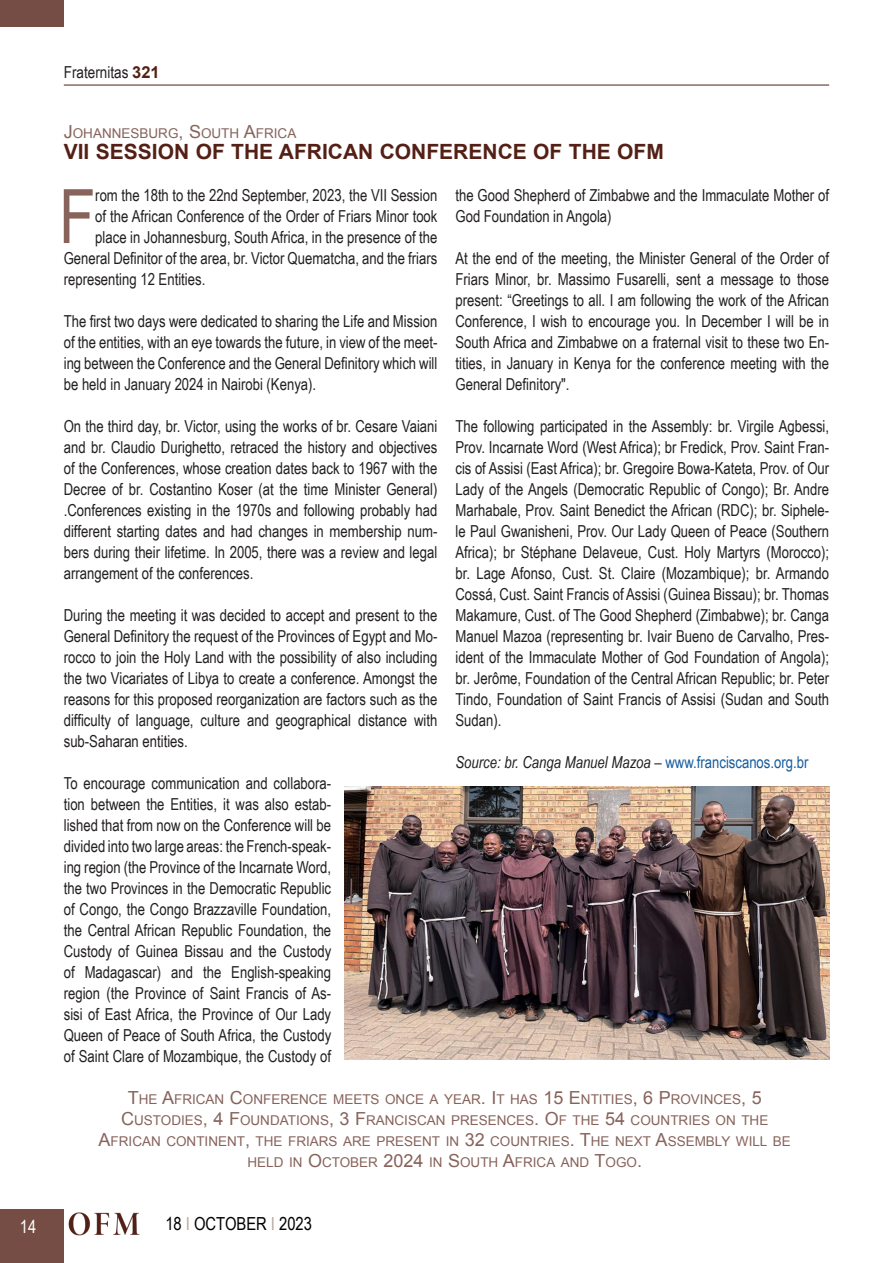
<style>
.page{position:relative;width:893px;height:1263px;background:#fff}
.page>*{position:absolute;margin:0;border:0;box-sizing:border-box;transform-origin:0 0}
.Testo_normal{font:75.15px "Arial Narrow";color:#87635b}
.Titolo{font:700 21px "Arial";color:#542015}
.t1{font:18px "Arial Narrow";color:#000}
.t2{font:18px "Arial Narrow";color:#fff}
.Testo_normal-2{font:16.5px/21px "Arial Narrow";color:#231f20;text-align:justify}
.Testo_normal-3{font:italic 16.5px "Arial Narrow";color:#231f20}
.Titolo_piccolo{font:13.5px/21px "Arial";color:#87635b;text-align:center}
.s1{font-family:"Arial";font-weight:700;color:#542015}
.s2{font-size:18px}
.s3{font-style:normal;color:#175d9e}
.s4{color:#bba6a1}
</style>
<div class="page">
<div style="left:0;top:1209px;width:64px;height:54px;background:#764d44"></div>
<hr style="left:64px;top:85px;width:765px;height:1px;background:#542015">
<div style="left:0;top:0;width:64px;height:27px;background:#764d44"></div>
<img style="left:69px;top:1212px;width:71px;height:24px">
<img style="left:344px;top:787px;width:485px;height:273px">
<p class="t2" style="left:20px;top:1213px;width:18px">14</p>
<p class="Testo_normal-2" style="left:64px;top:61px;width:97px">Fraternitas <span class="s1">321</span></p>
<p class="Titolo_piccolo" style="left:64px;top:123px;width:234px"><span class="s2">J</span>OHANNESBURG<span class="s2">, S</span>OUTH <span class="s2">A</span>FRICA</p>
<p class="Titolo" style="left:64px;top:138px;width:602px">VII SESSION OF THE AFRICAN CONFERENCE OF THE OFM</p>
<p class="Testo_normal" style="left:59px;top:161px;width:38px">F</p>
<p class="Testo_normal-2" style="left:95px;top:184px;width:344px">rom the 18th to the 22nd September, 2023, the VII Session</p>
<p class="Testo_normal-2" style="left:455px;top:184px;width:375px">the Good Shepherd of Zimbabwe and the Immaculate Mother of<br>God Foundation in Angola)</p>
<p class="Testo_normal-2" style="left:455px;top:247px;width:375px">At the end of the meeting, the Minister General of the Order of Friars Minor, br. Massimo Fusarelli, sent a message to those present: “Greetings to all. I am following the work of the African Conference, I wish to encourage you. In December I will be in South Africa and Zimbabwe on a fraternal visit to these two En&shy;tities, in January in Kenya for the conference meeting with the General Definitory".</p>
<p class="Testo_normal-2" style="left:455px;top:415px;width:375px">The following participated in the Assembly: br. Virgile Agbessi, Prov. Incarnate Word (West Africa); br Fredick, Prov. Saint Fran&shy;cis of Assisi (East Africa); br. Gregoire Bowa-Kateta, Prov. of Our Lady of the Angels (Democratic Republic of Congo); Br. Andre Marhabale, Prov. Saint Benedict the African (RDC); br. Siphele&shy;le Paul Gwanisheni, Prov. Our Lady Queen of Peace (Southern Africa); br Stéphane Delaveue, Cust. Holy Martyrs (Morocco); br. Lage Afonso, Cust. St. Claire (Mozambique); br. Armando Cossá, Cust. Saint Francis of Assisi (Guinea Bissau); br. Thomas Makamure, Cust. of The Good Shepherd (Zimbabwe); br. Canga Manuel Mazoa (representing br. Ivair Bueno de Carvalho, Pres&shy;ident of the Immaculate Mother of God Foundation of Angola); br. Jerôme, Foundation of the Central African Republic; br. Peter Tindo, Foundation of Saint Francis of Assisi (Sudan and South Sudan).</p>
<p class="Testo_normal-3" style="left:455px;top:751px;width:354px">Source: br. Canga Manuel Mazoa – <span class="s3">www.franciscanos.org.br</span></p>
<p class="Testo_normal-2" style="left:95px;top:205px;width:344px">of the African Conference of the Order of Friars Minor took</p>
<p class="Testo_normal-2" style="left:95px;top:226px;width:344px">place in Johannesburg, South Africa, in the presence of the</p>
<p class="Testo_normal-2" style="left:64px;top:247px;width:375px">General Definitor of the area, br. Victor Quematcha, and the friars</p>
<p class="Testo_normal-2" style="left:64px;top:268px;width:143px">representing 12 Entities.</p>
<p class="Testo_normal-2" style="left:64px;top:310px;width:375px">The first two days were dedicated to sharing the Life and Mission of the entities, with an eye towards the future, in view of the meet&shy;ing between the Conference and the General Definitory which will be held in January 2024 in Nairobi (Kenya).</p>
<p class="Testo_normal-2" style="left:64px;top:415px;width:375px">On the third day, br. Victor, using the works of br. Cesare Vaiani and br. Claudio Durighetto, retraced the history and objectives of the Conferences, whose creation dates back to 1967 with the Decree of br. Costantino Koser (at the time Minister General) .Conferences existing in the 1970s and following probably had different starting dates and had changes in membership num&shy;bers during their lifetime. In 2005, there was a review and legal arrangement of the conferences.</p>
<p class="Testo_normal-2" style="left:64px;top:604px;width:375px">During the meeting it was decided to accept and present to the General Definitory the request of the Provinces of Egypt and Mo&shy;rocco to join the Holy Land with the possibility of also including the two Vicariates of Libya to create a conference. Amongst the reasons for this proposed reorganization are factors such as the difficulty of language, culture and geographical distance with sub-Saharan entities.</p>
<p class="Testo_normal-2" style="left:64px;top:772px;width:269px">To encourage communication and collabora&shy;tion between the Entities, it was also estab&shy;lished that from now on the Conference will be divided into two large areas: the French-speak&shy;ing region (the Province of the Incarnate Word, the two Provinces in the Democratic Republic of Congo, the Congo Brazzaville Foundation, the Central African Republic Foundation, the Custody of Guinea Bissau and the Custody of Madagascar) and the English-speaking region (the Province of Saint Francis of As&shy;sisi of East Africa, the Province of Our Lady Queen of Peace of South Africa, the Custody of Saint Clare of Mozambique, the Custody of</p>
<p class="Titolo_piccolo" style="left:99px;top:1089px;width:694px"><span class="s2">T</span>HE <span class="s2">A</span>FRICAN <span class="s2">C</span>ONFERENCE MEETS ONCE A YEAR<span class="s2">. I</span>T HAS <span class="s2">15 E</span>NTITIES<span class="s2">, 6 P</span>ROVINCES<span class="s2">, 5<br>C</span>USTODIES<span class="s2">, 4 F</span>OUNDATIONS<span class="s2">, 3 F</span>RANCISCAN PRESENCES<span class="s2">. O</span>F THE <span class="s2">54</span> COUNTRIES ON THE <span class="s2">A</span>FRICAN CONTINENT<span class="s2">,</span> THE FRIARS ARE PRESENT IN <span class="s2">32</span> COUNTRIES<span class="s2">. T</span>HE NEXT <span class="s2">A</span>SSEMBLY WILL BE HELD IN <span class="s2">O</span>CTOBER <span class="s2">2024</span> IN <span class="s2">S</span>OUTH <span class="s2">A</span>FRICA AND <span class="s2">T</span>OGO <span class="s2">.</span></p>
<p class="t1" style="left:165px;top:1210px;width:148px">18 <span class="s4">I</span> OCTOBER <span class="s4">I</span> 2023</p>
</div>
